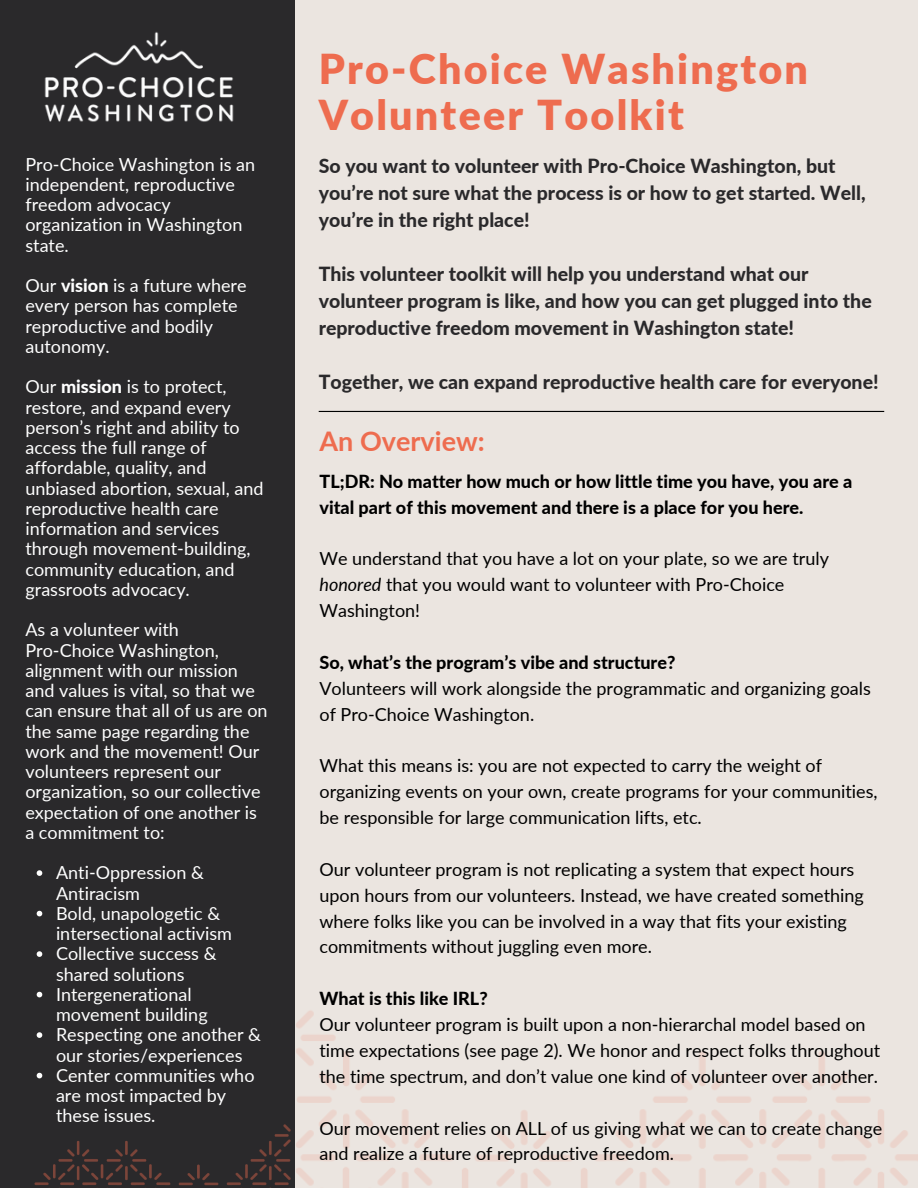
<style>
.page{position:relative;width:918px;height:1188px;background:#ebe5e0}
.page>*{position:absolute;margin:0;border:0;box-sizing:border-box;transform-origin:0 0}
.t1{font:900 41.25px/46.2px "Lato";letter-spacing:.055em;color:#ee6c4f}
.t2{font:700 27px "Lato";color:#ee6c4f}
.t3{font:800 19.5px/27px "Lato";color:#2a292b}
.t4{font:18px/20.2px "Lato";color:#fff}
.t5{font:18px/25.8px "Lato";color:#000}
.t6{font:800 18px/25.8px "Lato";color:#000}
.s1{font-weight:800}
.s2{font-style:italic}
</style>
<div class="page">
<div style="left:0;top:0;width:295px;height:1188px;background:#2a292b"></div>
<img style="left:44px;top:32px;width:190px;height:90px">
<svg style="left:37px;top:870px;width:5px;height:6px"></svg>
<svg style="left:37px;top:911px;width:5px;height:5px"></svg>
<svg style="left:37px;top:951px;width:5px;height:6px"></svg>
<svg style="left:37px;top:992px;width:5px;height:5px"></svg>
<svg style="left:37px;top:1032px;width:5px;height:6px"></svg>
<svg style="left:37px;top:1073px;width:5px;height:5px"></svg>
<img style="left:296px;top:1011px;width:622px;height:177px">
<hr style="left:319px;top:411px;width:565px;height:1px;background:#000">
<img style="left:34px;top:1124px;width:256px;height:64px">
<p class="t4" style="left:25px;top:153px;width:231px">Pro-Choice Washington is an independent, reproductive freedom advocacy organization in Washington state.</p>
<p class="t4" style="left:25px;top:275px;width:223px">Our <span class="s1">vision</span> is a future where every person has complete reproductive and bodily autonomy.</p>
<p class="t4" style="left:25px;top:376px;width:240px">Our <span class="s1">mission</span> is to protect, restore, and expand every person’s right and ability to access the full range of affordable, quality, and unbiased abortion, sexual, and reproductive health care information and services through movement-building, community education, and grassroots advocacy.</p>
<p class="t4" style="left:25px;top:619px;width:155px">As a volunteer with</p>
<p class="t4" style="left:25px;top:639px;width:244px">Pro-Choice Washington, alignment with our mission and values is vital, so that we can ensure that all of us are on the same page regarding the work and the movement! Our volunteers represent our organization, so our collective expectation of one another is a commitment to:</p>
<p class="t4" style="left:56px;top:862px;width:149px">Anti-Oppression &amp;<br>Antiracism</p>
<p class="t4" style="left:56px;top:903px;width:178px">Bold, unapologetic &amp; intersectional activism</p>
<p class="t4" style="left:56px;top:943px;width:162px">Collective success &amp; shared solutions</p>
<p class="t4" style="left:56px;top:984px;width:153px">Intergenerational movement building</p>
<p class="t4" style="left:56px;top:1024px;width:207px">Respecting one another &amp; our stories/experiences</p>
<p class="t4" style="left:56px;top:1065px;width:200px">Center communities who are most impacted by these issues.</p>
<p class="t1" style="left:319px;top:45px;width:491px">Pro-Choice Washington<br>Volunteer Toolkit</p>
<h1 class="t3" style="left:319px;top:152px;width:549px">So you want to volunteer with Pro-Choice Washington, but you’re not sure what the process is or how to get started. Well, you’re in the right place!</h1>
<h3 class="t3" style="left:319px;top:260px;width:555px">This volunteer toolkit will help you understand what our volunteer program is like, and how you can get plugged into the reproductive freedom movement in Washington state!</h3>
<h3 class="t3" style="left:319px;top:368px;width:562px">Together, we can expand reproductive health care for everyone!</h3>
<p class="t2" style="left:319px;top:424px;width:167px">An Overview:</p>
<h3 class="t6" style="left:319px;top:468px;width:534px">TL;DR: No matter how much or how little time you have, you are a vital part of this movement and there is a place for you here.</h3>
<h2 class="t5" style="left:319px;top:545px;width:511px">We understand that you have a lot on your plate, so we are truly <span class="s2">honored</span> that you would want to volunteer with Pro-Choice<br>Washington!</h2>
<h3 class="t6" style="left:319px;top:649px;width:357px">So, what’s the program’s vibe and structure?</h3>
<p class="t5" style="left:319px;top:675px;width:553px">Volunteers will work alongside the programmatic and organizing goals of Pro-Choice Washington.</p>
<p class="t5" style="left:319px;top:752px;width:560px">What this means is: you are not expected to carry the weight of organizing events on your own, create programs for your communities, be responsible for large communication lifts, etc.</p>
<p class="t5" style="left:319px;top:856px;width:546px">Our volunteer program is not replicating a system that expect hours upon hours from our volunteers. Instead, we have created something where folks like you can be involved in a way that fits your existing commitments without juggling even more.</p>
<p class="t6" style="left:319px;top:985px;width:170px">What is this like IRL?</p>
<p class="t5" style="left:319px;top:1011px;width:562px">Our volunteer program is built upon a non-hierarchal model based on time expectations (see page 2). We honor and respect folks throughout the time spectrum, and don’t value one kind of volunteer over another.</p>
<p class="t5" style="left:319px;top:1115px;width:564px">Our movement relies on ALL of us giving what we can to create change and realize a future of reproductive freedom.</p>
</div>
